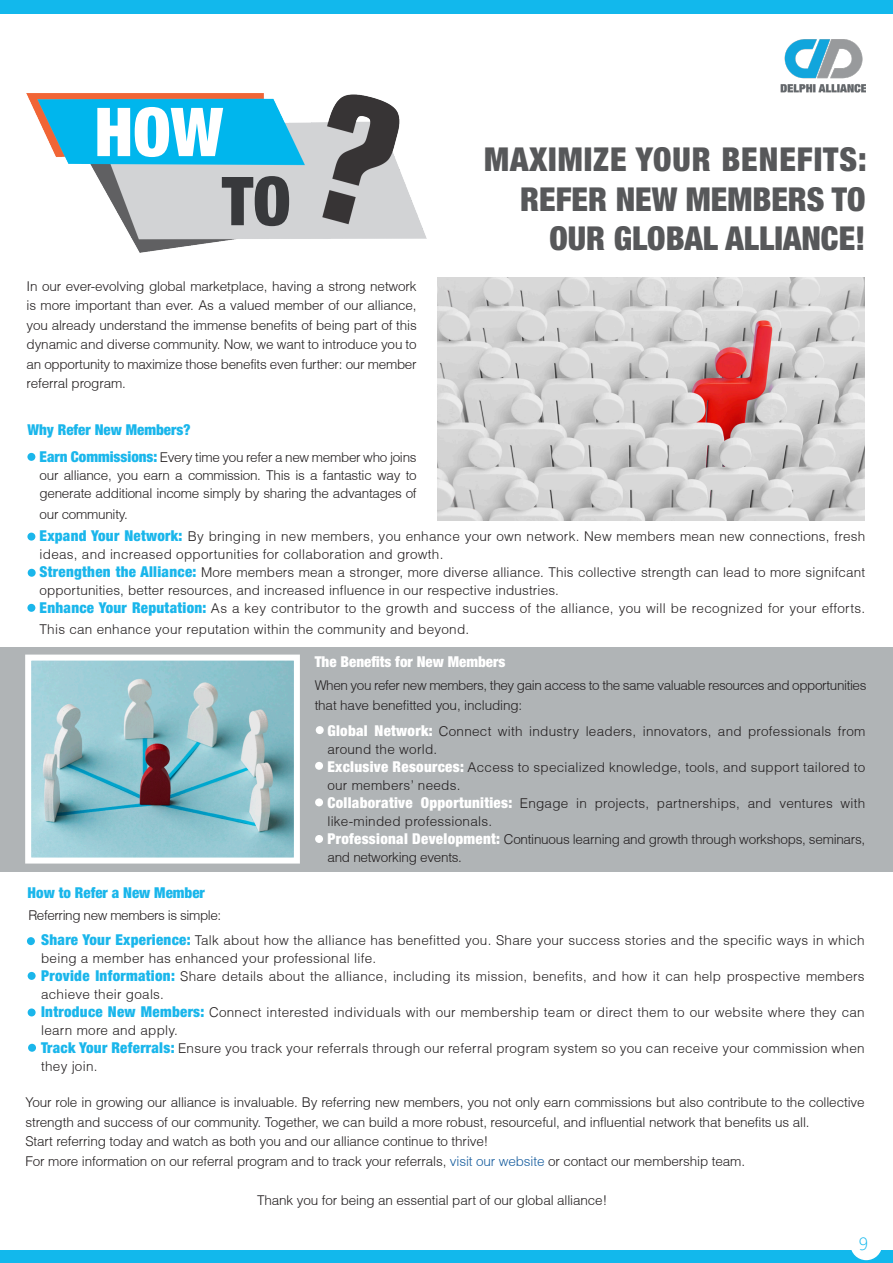
<style>
.page{position:relative;width:893px;height:1263px;background:#fff}
.page>*{position:absolute;margin:0;border:0;box-sizing:border-box;transform-origin:0 0}
.t1{font:900 condensed 67.5px "Helvetica Neue LT Std";color:#fff}
.t2{font:900 condensed 67.5px "Helvetica Neue LT Std";color:#38393c}
.t3{font:900 condensed 33px "Helvetica Neue LT Std";color:#57585a}
.t4{font:900 condensed 33px "Helvetica Neue LT Std";letter-spacing:.03em;color:#57585a}
.t5{font:300 18px "Yu Gothic UI";color:#12b8ed}
.t6{font:900 condensed 15px "Helvetica Neue LT Std";color:#1ab6eb}
.t7{font:900 condensed 15px "Helvetica Neue LT Std";color:#fff}
.t8{font:300 13.5px/18px "Helvetica";letter-spacing:.01em;color:#231f20}
.t9{font:300 13.5px/19.5px "Helvetica";letter-spacing:-.01em;color:#231f20}
.t10{font:300 13.5px/19.5px "Helvetica";letter-spacing:-.03em;color:#231f20}
.t11{font:300 13.5px/18px "Helvetica";letter-spacing:-.02em;color:#231f20}
.s1{font-family:"Helvetica Neue LT Std";font-weight:900;font-stretch:condensed;font-size:15px;color:#1ab6eb}
.s2{font-family:"Helvetica Neue LT Std";font-weight:900;font-stretch:condensed;font-size:15px;color:#fff}
.s3{color:#175d9e}
</style>
<div class="page">
<div style="left:0;top:0;width:893px;height:13px;background:#12b8ec"></div>
<div style="left:850px;top:1228px;width:32px;height:31px;border:2px solid #fff;border-radius:50%"></div>
<img style="left:780px;top:39px;width:86px;height:54px">
<img style="left:26px;top:94px;width:401px;height:158px">
<div style="left:0;top:1250px;width:893px;height:13px;background:#12b8ec"></div>
<div style="left:0;top:647px;width:893px;height:225px;background:#b0b4b6"></div>
<div style="left:851px;top:1230px;width:30px;height:29px;background:#fff;border-radius:50%"></div>
<div style="left:850px;top:1229px;width:32px;height:31px;border:2px solid #fff;border-radius:50%"></div>
<div style="left:27px;top:453px;width:8px;height:8px;background:#1ab6eb;border-radius:50%"></div>
<div style="left:27px;top:533px;width:8px;height:8px;background:#1ab6eb;border-radius:50%"></div>
<div style="left:28px;top:569px;width:8px;height:8px;background:#1ab6eb;border-radius:50%"></div>
<div style="left:27px;top:604px;width:8px;height:8px;background:#1ab6eb;border-radius:50%"></div>
<img style="left:437px;top:277px;width:428px;height:243px">
<img style="left:32px;top:662px;width:261px;height:194px">
<div style="left:25px;top:655px;width:275px;height:208px;border:6px solid #fff"></div>
<div style="left:316px;top:726px;width:8px;height:8px;background:#fff;border-radius:50%"></div>
<div style="left:315px;top:762px;width:8px;height:8px;background:#fff;border-radius:50%"></div>
<div style="left:315px;top:798px;width:8px;height:8px;background:#fff;border-radius:50%"></div>
<div style="left:315px;top:835px;width:8px;height:8px;background:#fff;border-radius:50%"></div>
<div style="left:27px;top:937px;width:8px;height:8px;background:#1ab6eb;border-radius:50%"></div>
<div style="left:28px;top:972px;width:8px;height:8px;background:#1ab6eb;border-radius:50%"></div>
<div style="left:28px;top:1008px;width:8px;height:8px;background:#1ab6eb;border-radius:50%"></div>
<div style="left:28px;top:1044px;width:8px;height:8px;background:#1ab6eb;border-radius:50%"></div>
<h1 class="t1" style="left:94px;top:90px;width:130px">HOW</h1>
<h1 class="t2" style="left:222px;top:160px;width:70px">TO</h1>
<p class="t8" style="left:27px;top:276px;width:392px;line-height:19.5px;text-align:justify">In our ever-evolving global marketplace, having a strong network is more important than ever. As a valued member of our alliance, you already understand the immense benefits of being part of this dynamic and diverse community. Now, we want to introduce you to an opportunity to maximize those benefits even further: our member referral program.</p>
<p class="t6" style="left:27px;top:420px;width:165px">Why Refer New Members?</p>
<p class="t4" style="left:484px;top:139px;width:384px">MAXIMIZE YOUR BENEFITS:</p>
<p class="t3" style="left:520px;top:178px;width:347px">REFER NEW MEMBERS TO</p>
<p class="t3" style="left:549px;top:218px;width:318px">OUR GLOBAL ALLIANCE!</p>
<p class="t8" style="left:40px;top:448px;width:379px;text-align:justify"><span class="s1">Earn Commissions:</span> Every time you refer a new member who joins our alliance, you earn a commission. This is a fantastic way to generate additional income simply by sharing the advantages of</p>
<p class="t11" style="left:40px;top:505px;width:90px">our community.</p>
<p class="t8" style="left:40px;top:527px;width:827px"><span class="s1">Expand Your Network:</span> By bringing in new members, you enhance your own network. New members mean new connections, fresh ideas, and increased opportunities for collaboration and growth.</p>
<p class="t8" style="left:40px;top:563px;width:827px"><span class="s1">Strengthen the Alliance:</span> More members mean a stronger, more diverse alliance. This collective strength can lead to more signifcant opportunities, better resources, and increased influence in our respective industries.</p>
<p class="t8" style="left:40px;top:598px;width:827px;line-height:21px"><span class="s1">Enhance Your Reputation:</span> As a key contributor to the growth and success of the alliance, you will be recognized for your efforts.<br>This can enhance your reputation within the community and beyond.</p>
<p class="t7" style="left:315px;top:652px;width:192px">The Benefits for New Members</p>
<p class="t10" style="left:315px;top:675px;width:553px">When you refer new members, they gain access to the same valuable resources and opportunities that have benefitted you, including:</p>
<p class="t6" style="left:28px;top:884px;width:179px">How to Refer a New Member</p>
<p class="t10" style="left:28px;top:905px;width:194px">Referring new members is simple:</p>
<p class="t8" style="left:327px;top:722px;width:539px"><span class="s2">Global Network:</span> Connect with industry leaders, innovators, and professionals from around the world.</p>
<p class="t8" style="left:327px;top:758px;width:539px"><span class="s2">Exclusive Resources:</span> Access to specialized knowledge, tools, and support tailored to our members’ needs.</p>
<p class="t8" style="left:327px;top:794px;width:539px"><span class="s2">Collaborative Opportunities:</span> Engage in projects, partnerships, and ventures with like-minded professionals.</p>
<p class="t11" style="left:327px;top:830px;width:539px"><span class="s2">Professional Development:</span> Continuous learning and growth through workshops, seminars, and networking events.</p>
<p class="t8" style="left:41px;top:931px;width:825px"><span class="s1">Share Your Experience:</span> Talk about how the alliance has benefitted you. Share your success stories and the specific ways in which being a member has enhanced your professional life.</p>
<p class="t8" style="left:41px;top:967px;width:825px"><span class="s1">Provide Information:</span> Share details about the alliance, including its mission, benefits, and how it can help prospective members achieve their goals.</p>
<p class="t8" style="left:41px;top:1003px;width:825px"><span class="s1">Introduce New Members:</span> Connect interested individuals with our membership team or direct them to our website where they can learn more and apply.</p>
<p class="t8" style="left:41px;top:1039px;width:825px"><span class="s1">Track Your Referrals:</span> Ensure you track your referrals through our referral program system so you can receive your commission when they join.</p>
<p class="t9" style="left:26px;top:1092px;width:841px">Your role in growing our alliance is invaluable. By referring new members, you not only earn commissions but also contribute to the collective strength and success of our community. Together, we can build a more robust, resourceful, and influential network that benefits us all.</p>
<p class="t9" style="left:26px;top:1131px;width:464px">Start referring today and watch as both you and our alliance continue to thrive!</p>
<p class="t9" style="left:26px;top:1151px;width:721px">For more information on our referral program and to track your referrals, <span class="s3">visit our website</span> or contact our membership team.</p>
<p class="t9" style="left:257px;top:1190px;width:352px">Thank you for being an essential part of our global alliance!</p>
<h3 class="t5" style="left:864px;top:1226px;width:11px">9</h3>
<p class="t5" style="left:859px;top:1227px;width:11px">9</p>
</div>
